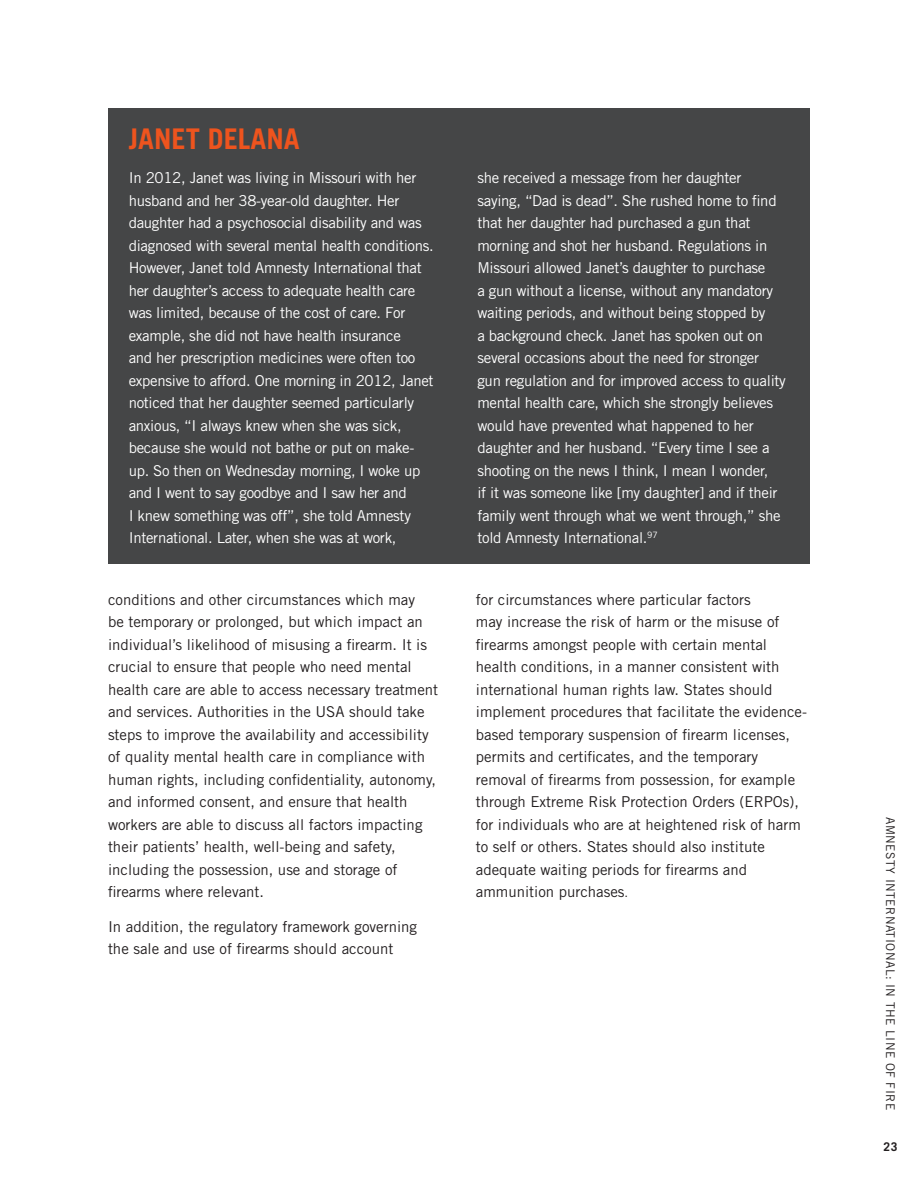
<style>
.page{position:relative;width:918px;height:1188px;background:#fff}
.page>*{position:absolute;margin:0;border:0;box-sizing:border-box;transform-origin:0 0}
.reversed_story_heade{font:700 28.5px "Trade Gothic LT Std";color:#ee541e}
.story_reversed{font:15px/22.5px "Trade Gothic LT Std";letter-spacing:-.02em;color:#fff}
.body{font:15px/22.5px "Trade Gothic LT Std";color:#231f20}
.t1{font:12px "Trade Gothic LT Std";letter-spacing:.04em;color:#231f20}
.t2{font:700 12px "Trade Gothic LT Std";color:#231f20}
.s1{font-size:12px}
</style>
<div class="page">
<div style="left:108px;top:108px;width:702px;height:456px;background:#454647"></div>
<p class="reversed_story_heade" style="left:129px;top:121px;width:173px">JANET DELANA</p>
<p class="story_reversed" style="left:129px;top:167px;width:307px">In 2012, Janet was living in Missouri with her husband and her 38-year-old daughter. Her daughter had a psychosocial disability and was diagnosed with several mental health conditions.<br>However, Janet told Amnesty International that her daughter’s access to adequate health care was limited, because of the cost of care. For example, she did not have health insurance<br>and her prescription medicines were often too expensive to afford. One morning in 2012, Janet noticed that her daughter seemed particularly anxious, “I always knew when she was sick, because she would not bathe or put on make&shy;up. So then on Wednesday morning, I woke up and I went to say goodbye and I saw her and<br>I knew something was off”, she told Amnesty International. Later, when she was at work,</p>
<p class="story_reversed" style="left:477px;top:167px;width:310px">she received a message from her daughter saying, “Dad is dead”. She rushed home to find that her daughter had purchased a gun that morning and shot her husband. Regulations in Missouri allowed Janet’s daughter to purchase<br>a gun without a license, without any mandatory waiting periods, and without being stopped by<br>a background check. Janet has spoken out on several occasions about the need for stronger gun regulation and for improved access to quality mental health care, which she strongly believes would have prevented what happened to her daughter and her husband. “Every time I see a shooting on the news I think, I mean I wonder,<br>if it was someone like [my daughter] and if their family went through what we went through,” she told Amnesty International.<sup>97</sup></p>
<p class="body" style="left:108px;top:588px;width:332px">conditions and other circumstances which may<br>be temporary or prolonged, but which impact an individual’s likelihood of misusing a firearm. It is crucial to ensure that people who need mental health care are able to access necessary treatment and services. Authorities in the USA should take steps to improve the availability and accessibility of quality mental health care in compliance with human rights, including confidentiality, autonomy, and informed consent, and ensure that health workers are able to discuss all factors impacting their patients’ health, well-being and safety, including the possession, use and storage of firearms where relevant.</p>
<p class="body" style="left:108px;top:915px;width:311px">In addition, the regulatory framework governing the sale and use of firearms should account</p>
<p class="body" style="left:476px;top:588px;width:333px">for circumstances where particular factors<br>may increase the risk of harm or the misuse of firearms amongst people with certain mental health conditions, in a manner consistent with international human rights law. States should implement procedures that facilitate the evidence&shy;based temporary suspension of firearm licenses, permits and certificates, and the temporary removal of firearms from possession, for example through Extreme Risk Protection Orders (ERPOs), for individuals who are at heightened risk of harm to self or others. States should also institute adequate waiting periods for firearms and ammunition purchases<span class="s1">.</span></p>
<p class="t1" style="left:898px;top:817px;width:294px;rotate:90deg">AMNESTY INTERNATIONAL: IN THE LINE OF FIRE</p>
<p class="t2" style="left:884px;top:1140px;width:15px">23</p>
</div>
